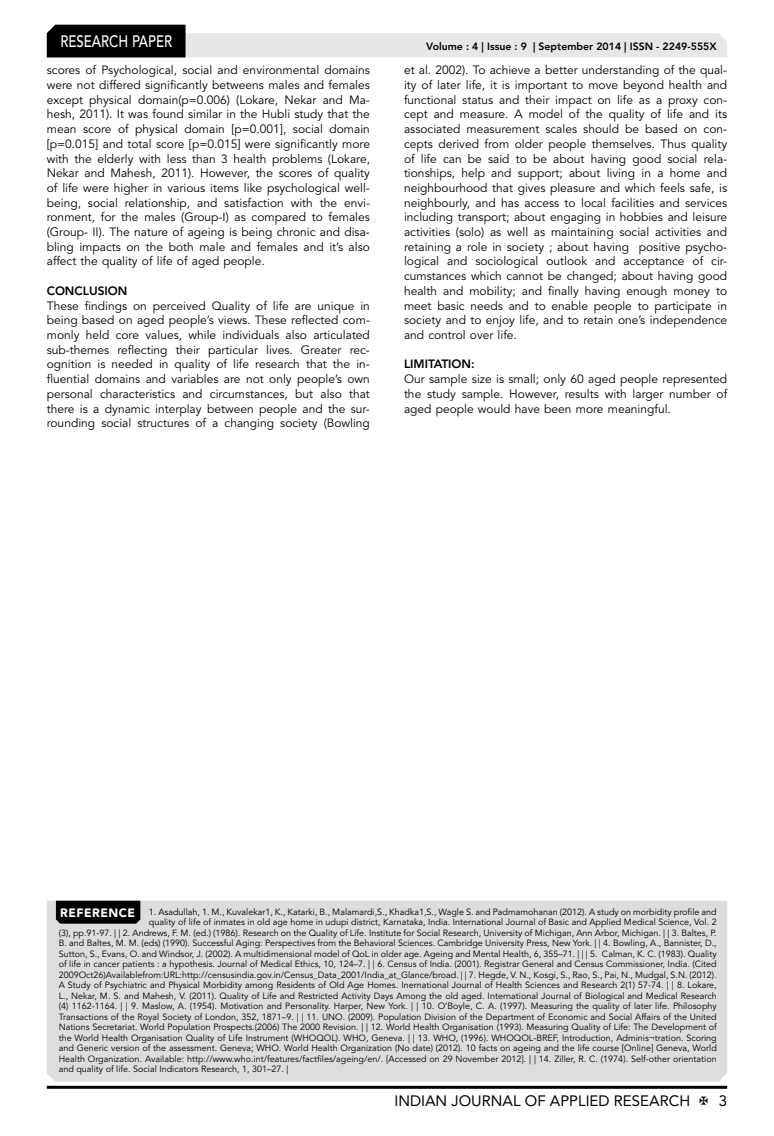
<style>
.page{position:relative;width:774px;height:1136px;background:#fff}
.page>*{position:absolute;margin:0;border:0;box-sizing:border-box;transform-origin:0 0}
.t1{font:500 16.5px "Avenir LT Std";color:#fff;scale:.8 1}
.t2{font:15px "Avenir LT Std";color:#000}
.t3{font:12px/14.7px "Avenir LT Std";color:#000;text-align:justify}
.t4{font:800 12px "Avenir LT Std";color:#000}
.t5{font:800 10.5px "Avenir LT Std";color:#000}
.t6{font:9px "Avenir LT Std";color:#000}
.s1{font-weight:900;font-size:12px;color:#fff}
</style>
<div class="page">
<hr style="left:47px;top:1085px;width:680px;height:3px;background:#000">
<svg style="left:47px;top:25px;width:680px;height:32px"></svg>
<div style="left:47px;top:900px;width:680px;height:181px;background:#dcddde"></div>
<div style="left:56px;top:900px;width:84px;height:23px;background:#000"></div>
<h1 class="t1" style="left:60px;top:32px;width:139px">RESEARCH PAPER</h1>
<p class="t3" style="left:47px;top:63px;width:325px">scores of Psychological, social and environmental domains were not differed significantly betweens males and females except physical domain(p=0.006) (Lokare, Nekar and Ma&shy;hesh, 2011). It was found similar in the Hubli study that the mean score of physical domain [p=0.001], social domain [p=0.015] and total score [p=0.015] were significantly more with the elderly with less than 3 health problems (Lokare, Nekar and Mahesh, 2011). However, the scores of quality of life were higher in various items like psychological well&shy;being, social relationship, and satisfaction with the envi&shy;ronment, for the males (Group-I) as compared to females (Group- II). The nature of ageing is being chronic and disa&shy;bling impacts on the both male and females and it’s also affect the quality of life of aged people.</p>
<p class="t4" style="left:47px;top:283px;width:82px">CONCLUSION</p>
<p class="t3" style="left:47px;top:298px;width:325px">These findings on perceived Quality of life are unique in being based on aged people’s views. These reflected com&shy;monly held core values, while individuals also articulated sub-themes reflecting their particular lives. Greater rec&shy;ognition is needed in quality of life research that the in&shy;fluential domains and variables are not only people’s own personal characteristics and circumstances, but also that there is a dynamic interplay between people and the sur&shy;rounding social structures of a changing society (Bowling</p>
<p class="t5" style="left:426px;top:41px;width:292px">Volume : 4 | Issue : 9 | September 2014 | ISSN - 2249-555X</p>
<p class="t3" style="left:404px;top:63px;width:325px">et al. 2002). To achieve a better understanding of the qual&shy;ity of later life, it is important to move beyond health and functional status and their impact on life as a proxy con&shy;cept and measure. A model of the quality of life and its associated measurement scales should be based on con&shy;cepts derived from older people themselves. Thus quality of life can be said to be about having good social rela&shy;tionships, help and support; about living in a home and neighbourhood that gives pleasure and which feels safe, is neighbourly, and has access to local facilities and services including transport; about engaging in hobbies and leisure activities (solo) as well as maintaining social activities and retaining a role in society ; about having positive psycho&shy;logical and sociological outlook and acceptance of cir&shy;cumstances which cannot be changed; about having good health and mobility; and finally having enough money to meet basic needs and to enable people to participate in society and to enjoy life, and to retain one’s independence and control over life.</p>
<p class="t4" style="left:404px;top:357px;width:72px">LIMITATION:</p>
<p class="t3" style="left:404px;top:372px;width:325px">Our sample size is small; only 60 aged people represented the study sample. However, results with larger number of aged people would have been more meaningful.</p>
<p class="t6" style="left:60px;top:906px;width:658px"><span class="s1">REFERENCE</span> 1. Asadullah, 1. M., Kuvalekar1, K., Katarki, B., Malamardi,S., Khadka1,S., Wagle S. and Padmamohanan (2012). A study on morbidity profile and</p>
<p class="t6" style="left:149px;top:916px;width:569px">quality of life of inmates in old age home in udupi district, Karnataka, India. International Journal of Basic and Applied Medical Science, Vol. 2</p>
<p class="t6" style="left:59px;top:927px;width:660px">(3), pp.91-97. | | 2. Andrews, F. M. (ed.) (1986). Research on the Quality of Life. Institute for Social Research, University of Michigan, Ann Arbor, Michigan. | | 3. Baltes, P.</p>
<p class="t6" style="left:59px;top:937px;width:659px">B. and Baltes, M. M. (eds) (1990). Successful Aging: Perspectives from the Behavioral Sciences. Cambridge University Press, New York. | | 4. Bowling, A., Bannister, D.,</p>
<p class="t6" style="left:59px;top:948px;width:659px">Sutton, S., Evans, O. and Windsor, J. (2002). A multidimensional model of QoL in older age. Ageing and Mental Health, 6, 355–71. | | | 5. Calman, K. C. (1983). Quality</p>
<p class="t6" style="left:59px;top:958px;width:659px">of life in cancer patients : a hypothesis. Journal of Medical Ethics, 10, 124–7. | | 6. Census of India. (2001). Registrar General and Census Commissioner, India. (Cited</p>
<p class="t6" style="left:59px;top:969px;width:660px">2009Oct26)Availablefrom:URL:http://censusindia.gov.in/Census_Data_2001/India_at_Glance/broad. | | 7. Hegde, V. N., Kosgi, S., Rao, S., Pai, N., Mudgal, S.N. (2012).</p>
<p class="t6" style="left:59px;top:979px;width:660px">A Study of Psychiatric and Physical Morbidity among Residents of Old Age Homes. Inernational Journal of Health Sciences and Research 2(1) 57-74. | | 8. Lokare,</p>
<p class="t6" style="left:59px;top:990px;width:659px">L., Nekar, M. S. and Mahesh, V. (2011). Quality of Life and Restricted Activity Days Among the old aged. International Journal of Biological and Medical Research</p>
<p class="t6" style="left:59px;top:1000px;width:660px">(4) 1162-1164. | | 9. Maslow, A. (1954). Motivation and Personality. Harper, New York. | | 10. O’Boyle, C. A. (1997). Measuring the quality of later life. Philosophy</p>
<p class="t6" style="left:59px;top:1011px;width:660px">Transactions of the Royal Society of London, 352, 1871–9. | | 11. UNO. (2009). Population Division of the Department of Economic and Social Affairs of the United</p>
<p class="t6" style="left:59px;top:1021px;width:660px">Nations Secretariat. World Population Prospects.(2006) The 2000 Revision. | | 12. World Health Organisation (1993). Measuring Quality of Life: The Development of</p>
<p class="t6" style="left:59px;top:1032px;width:660px">the World Health Organisation Quality of Life Instrument (WHOQOL). WHO, Geneva. | | 13. WHO, (1996). WHOQOL-BREF, Introduction, Adminis¬tration. Scoring</p>
<p class="t6" style="left:59px;top:1042px;width:660px">and Generic version of the assessment. Geneva; WHO. World Health Organization (No date) (2012). 10 facts on ageing and the life course [Online] Geneva, World</p>
<p class="t6" style="left:59px;top:1053px;width:660px">Health Organization. Available: http://www.who.int/features/factfiles/ageing/en/. [Accessed on 29 November 2012]. | | 14. Ziller, R. C. (1974). Self-other orientation</p>
<p class="t6" style="left:59px;top:1063px;width:231px">and quality of life. Social Indicators Research, 1, 301–27. |</p>
<p class="t2" style="left:394px;top:1091px;width:297px">INDIAN JOURNAL OF APPLIED RESEARCH</p>
<p class="t2" style="left:719px;top:1091px;width:10px">3</p>
</div>
